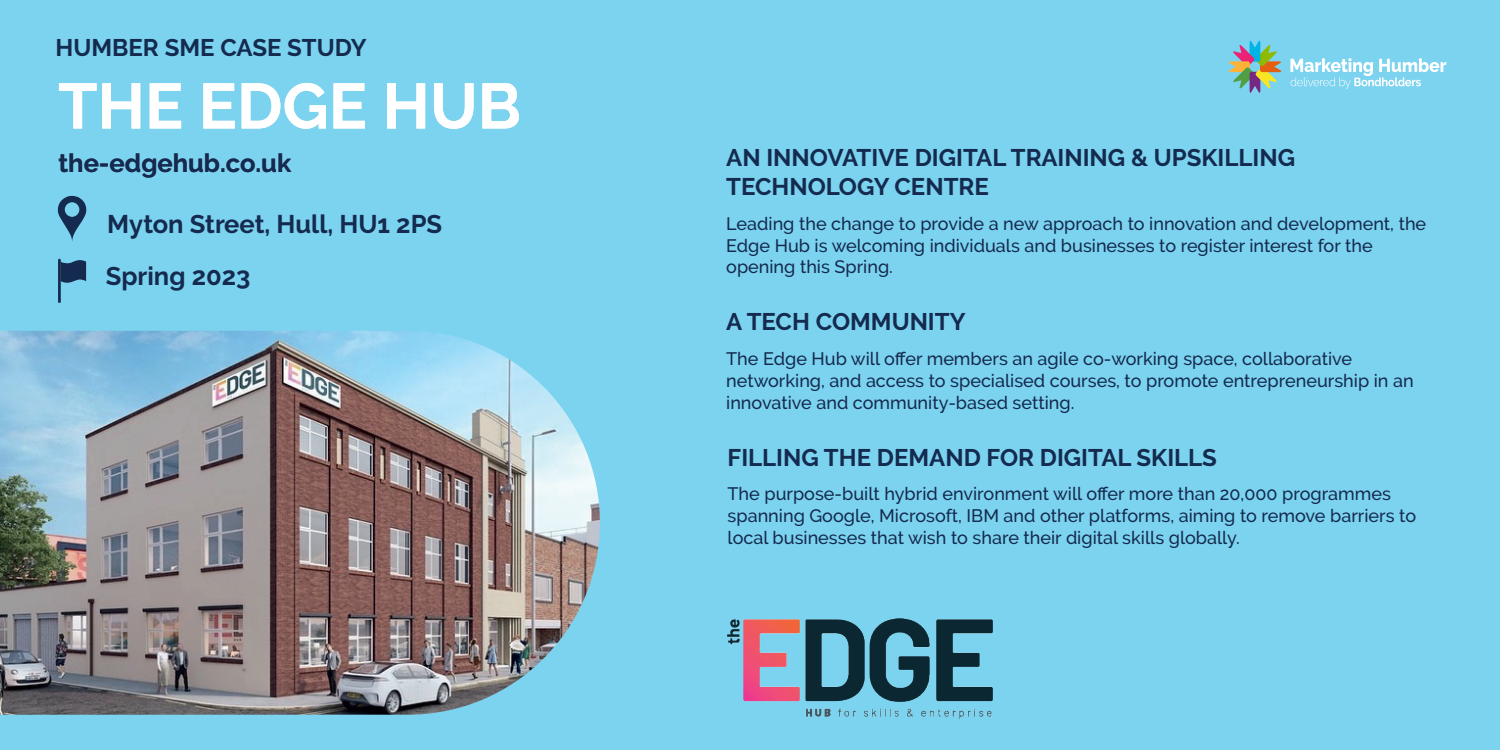
<style>
.page{position:relative;width:1500px;height:750px;background:#7cd3ef}
.page>*{position:absolute;margin:0;border:0;box-sizing:border-box;transform-origin:0 0}
.t1{font:700 63.75px "Raleway";color:#fff}
.t2{font:700 25.5px/52px "Raleway";color:#142a4e}
.t3{font:700 24px/28.8px "Raleway";color:#142a4e}
.t4{font:500 18px/21.6px "Raleway";color:#142a4e}
</style>
<div class="page">
<svg style="left:1290px;top:58px;width:156px;height:31px"></svg>
<svg style="left:1229px;top:40px;width:52px;height:53px"></svg>
<svg style="left:58px;top:195px;width:29px;height:46px"></svg>
<svg style="left:58px;top:259px;width:28px;height:44px"></svg>
<img style="left:728px;top:619px;width:264px;height:99px">
<img style="left:0;top:331px;width:600px;height:384px">
<h3 class="t3" style="left:56px;top:33px;width:313px">HUMBER SME CASE STUDY</h3>
<h1 class="t1" style="left:58px;top:70px;width:465px">THE EDGE HUB</h1>
<h2 class="t2" style="left:58px;top:137px;width:234px">the-edgehub.co.uk</h2>
<h2 class="t2" style="left:106px;top:198px;width:338px">Myton Street, Hull, HU1 2PS<br>Spring 2023</h2>
<h3 class="t3" style="left:726px;top:143px;width:570px">AN INNOVATIVE DIGITAL TRAINING &amp; UPSKILLING<br>TECHNOLOGY CENTRE</h3>
<p class="t4" style="left:726px;top:213px;width:702px">Leading the change to provide a new approach to innovation and development, the<br>Edge Hub is welcoming individuals and businesses to register interest for the opening this Spring.</p>
<h3 class="t3" style="left:726px;top:308px;width:241px">A TECH COMMUNITY</h3>
<p class="t4" style="left:726px;top:348px;width:689px">The Edge Hub will offer members an agile co-working space, collaborative networking, and access to specialised courses, to promote entrepreneurship in an innovative and community-based setting.</p>
<h3 class="t3" style="left:728px;top:443px;width:491px">FILLING THE DEMAND FOR DIGITAL SKILLS</h3>
<p class="t4" style="left:728px;top:483px;width:690px">The purpose-built hybrid environment will offer more than 20,000 programmes spanning Google, Microsoft, IBM and other platforms, aiming to remove barriers to local businesses that wish to share their digital skills globally.</p>
</div>
